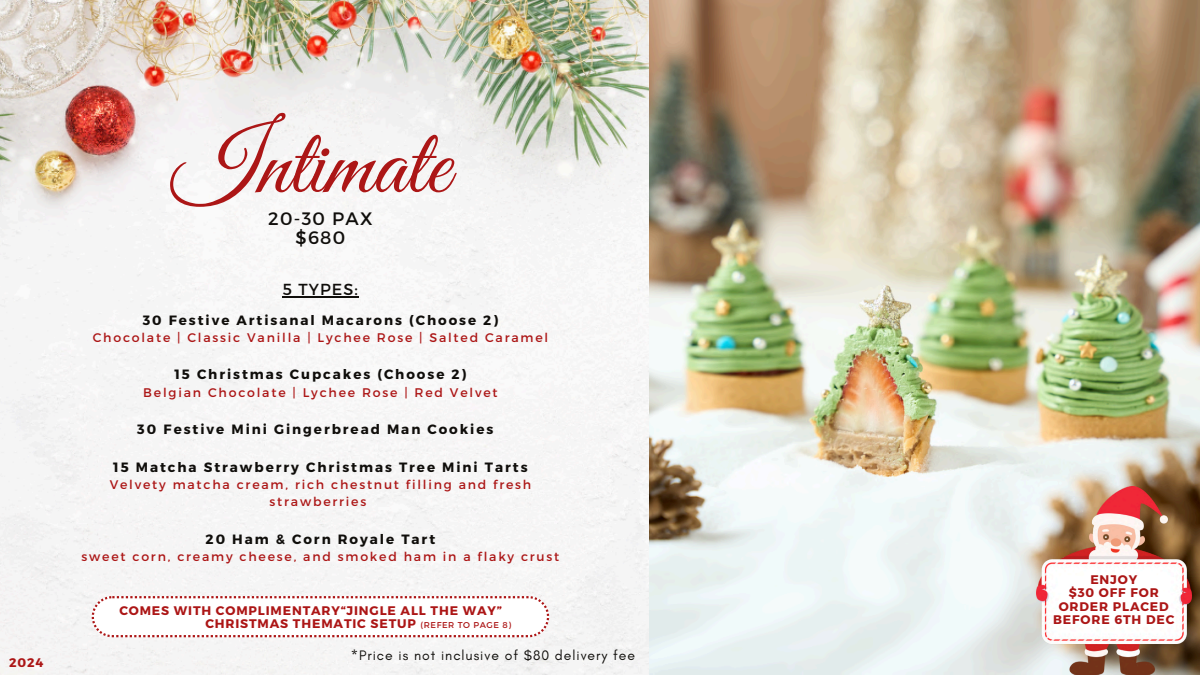
<style>
.page{position:relative;width:1200px;height:675px;background:#fff}
.page>*{position:absolute;margin:0;border:0;box-sizing:border-box;transform-origin:0 0}
.t1{font:95px "Great Vibes";color:#ac1616}
.t2{font:18px/19.5px "Montserrat";letter-spacing:.07em;color:#100e0b;text-align:center}
.t3{font:16px "Montserrat";letter-spacing:.07em;color:#100e0b}
.t4{font:14px "Glacial Indifference";letter-spacing:.07em;color:#100e0b}
.t5{font:700 13.5px "Montserrat";letter-spacing:.145em;color:#100e0b}
.t6{font:12.5px/17.2px "Montserrat";letter-spacing:.145em;color:#ac1616;text-align:center}
.t7{font:700 12.5px/13.6px "Montserrat";letter-spacing:.07em;color:#ac1616;text-align:center}
.t8{font:8.5px "Montserrat";letter-spacing:.07em;color:#ac1616}
</style>
<div class="page">
<img style="left:0;top:0;width:649px;height:675px">
<img style="left:649px;top:0;width:551px;height:675px">
<img style="left:1036px;top:487px;width:155px;height:188px">
<svg style="left:92px;top:596px;width:457px;height:41px"></svg>
<hr style="left:283px;top:297px;width:76px;height:1px;background:#100e0b">
<h6 class="t7" style="left:9px;top:655px;width:36px">2024</h6>
<h6 class="t1" style="left:172px;top:111px;width:279px">Intimate</h6>
<h3 class="t2" style="left:268px;top:207px;width:106px">20-30 PAX $680</h3>
<p class="t3" style="left:283px;top:279px;width:77px">5 TYPES:</p>
<p class="t5" style="left:143px;top:311px;width:357px">30 Festive Artisanal Macarons (Choose 2)</p>
<p class="t6" style="left:93px;top:328px;width:457px">Chocolate | Classic Vanilla | Lychee Rose | Salted Caramel</p>
<p class="t5" style="left:174px;top:366px;width:294px">15 Christmas Cupcakes (Choose 2)</p>
<p class="t6" style="left:143px;top:383px;width:356px">Belgian Chocolate | Lychee Rose | Red Velvet</p>
<h4 class="t5" style="left:137px;top:420px;width:358px">30 Festive Mini Gingerbread Man Cookies</h4>
<h5 class="t5" style="left:113px;top:458px;width:416px">15 Matcha Strawberry Christmas Tree Mini Tarts</h5>
<h5 class="t6" style="left:110px;top:475px;width:423px">Velvety matcha cream, rich chestnut filling and fresh strawberries</h5>
<p class="t5" style="left:206px;top:530px;width:231px">20 Ham &amp; Corn Royale Tart</p>
<p class="t6" style="left:82px;top:547px;width:479px">sweet corn, creamy cheese, and smoked ham in a flaky crust</p>
<h5 class="t7" style="left:119px;top:603px;width:384px">COMES WITH COMPLIMENTARY“JINGLE ALL THE WAY”<br>CHRISTMAS THEMATIC SETUP</h5>
<p class="t4" style="left:351px;top:646px;width:286px">*Price is not inclusive of $80 delivery fee</p>
<p class="t8" style="left:421px;top:620px;width:92px">(REFER TO PAGE 8)</p>
<h6 class="t7" style="left:1053px;top:572px;width:123px">ENJOY<br>$30 OFF FOR<br>ORDER PLACED<br>BEFORE 6TH DEC</h6>
</div>
